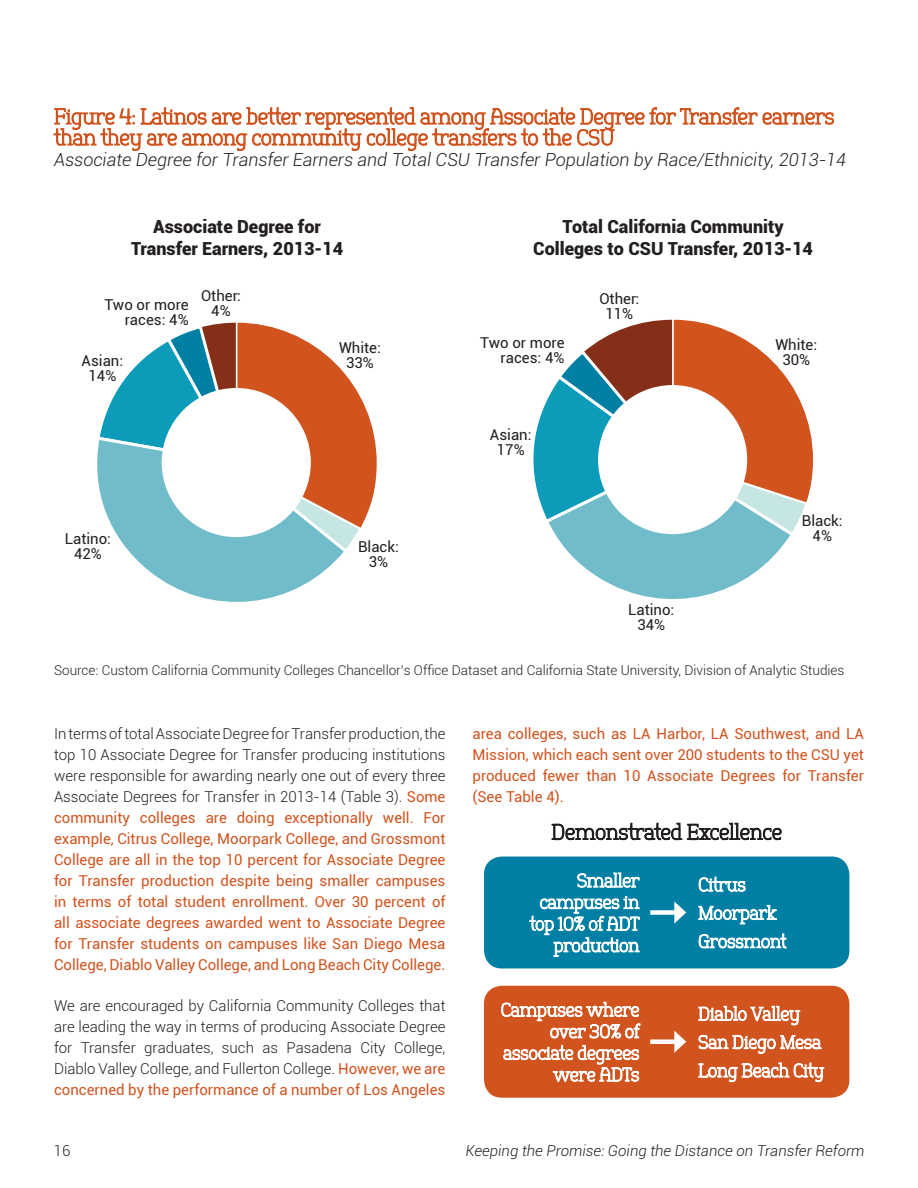
<style>
.page{position:relative;width:918px;height:1188px;background:#fff}
.page>*{position:absolute;margin:0;border:0;box-sizing:border-box;transform-origin:0 0}
.t1{font:900 18px/21.6px "Roboto";color:#231f20;text-align:center}
.t2{font:italic 300 18px "Roboto";color:#231f20}
.t3{font:15px/21px "Roboto";color:#d1541f;text-align:justify}
.t4{font:300 15px/21px "Roboto";color:#231f20;text-align:justify}
.t5{font:15px/15px "Roboto";color:#231f20;text-align:center}
.t6{font:italic 300 15px "Roboto";color:#231f20}
.t7{font:300 13.5px "Roboto";color:#231f20}
.s1{font-weight:300;color:#231f20}
.s2{font-weight:400;color:#d1541f}
</style>
<div class="page">
<svg style="left:53px;top:107px;width:782px;height:44px"></svg>
<svg style="left:132px;top:555px;width:209px;height:47px"></svg>
<svg style="left:97px;top:322px;width:280px;height:233px"></svg>
<div style="left:162px;top:388px;width:149px;height:149px;background:#fff;border-radius:50%"></div>
<svg style="left:533px;top:319px;width:280px;height:280px"></svg>
<div style="left:598px;top:385px;width:149px;height:149px;background:#fff;border-radius:50%"></div>
<svg style="left:551px;top:822px;width:231px;height:19px"></svg>
<div style="left:484px;top:857px;width:365px;height:111px;background:#007fa5;border-radius:18px"></div>
<svg style="left:577px;top:872px;width:63px;height:16px"></svg>
<svg style="left:529px;top:896px;width:111px;height:61px"></svg>
<svg style="left:698px;top:877px;width:48px;height:15px"></svg>
<svg style="left:698px;top:904px;width:80px;height:21px"></svg>
<svg style="left:698px;top:933px;width:89px;height:16px"></svg>
<div style="left:484px;top:986px;width:365px;height:112px;background:#d1541f;border-radius:18px"></div>
<svg style="left:501px;top:1001px;width:140px;height:82px"></svg>
<svg style="left:698px;top:1005px;width:124px;height:49px"></svg>
<svg style="left:698px;top:1062px;width:127px;height:21px"></svg>
<div style="left:650px;top:910px;width:28px;height:5px;background:#fff"></div>
<svg style="left:674px;top:901px;width:12px;height:23px"></svg>
<div style="left:650px;top:1039px;width:28px;height:5px;background:#fff"></div>
<svg style="left:674px;top:1031px;width:12px;height:22px"></svg>
<p class="t2" style="left:54px;top:150px;width:794px">Associate Degree for Transfer Earners and Total CSU Transfer Population by Race/Ethnicity, 2013-14</p>
<p class="t1" style="left:131px;top:216px;width:214px">Associate Degree for<br>Transfer Earners, 2013-14</p>
<p class="t1" style="left:533px;top:216px;width:281px">Total California Community<br>Colleges to CSU Transfer, 2013-14</p>
<p class="t5" style="left:104px;top:297px;width:86px;text-align:right">Two or more races: 4%</p>
<p class="t5" style="left:201px;top:289px;width:41px">Other:<br>4%</p>
<p class="t5" style="left:82px;top:354px;width:43px">Asian:<br>14%</p>
<p class="t5" style="left:65px;top:532px;width:48px">Latino:<br>42%</p>
<p class="t5" style="left:339px;top:340px;width:43px">White:<br>33%</p>
<p class="t5" style="left:358px;top:539px;width:42px">Black:<br>3%</p>
<p class="t5" style="left:480px;top:336px;width:86px;text-align:right">Two or more races: 4%</p>
<p class="t5" style="left:490px;top:428px;width:43px">Asian:<br>17%</p>
<p class="t5" style="left:599px;top:292px;width:41px">Other:<br>11%</p>
<p class="t5" style="left:628px;top:603px;width:48px">Latino:<br>34%</p>
<p class="t5" style="left:775px;top:337px;width:43px">White:<br>30%</p>
<p class="t5" style="left:802px;top:514px;width:42px">Black:<br>4%</p>
<p class="t7" style="left:54px;top:662px;width:792px">Source: Custom California Community Colleges Chancellor’s Office Dataset and California State University, Division of Analytic Studies</p>
<p class="t3" style="left:54px;top:723px;width:393px"><span class="s1">In terms of total Associate Degree for Transfer production, the top 10 Associate Degree for Transfer producing institutions were responsible for awarding nearly one out of every three Associate Degrees for Transfer in 2013-14 (Table 3).</span> Some community colleges are doing exceptionally well. For example, Citrus College, Moorpark College, and Grossmont College are all in the top 10 percent for Associate Degree for Transfer production despite being smaller campuses in terms of total student enrollment. Over 30 percent of all associate degrees awarded went to Associate Degree for Transfer students on campuses like San Diego Mesa College, Diablo Valley College, and Long Beach City College.</p>
<p class="t4" style="left:54px;top:995px;width:393px">We are encouraged by California Community Colleges that are leading the way in terms of producing Associate Degree for Transfer graduates, such as Pasadena City College, Diablo Valley College, and Fullerton College. <span class="s2">However, we are concerned by the performance of a number of Los Angeles</span></p>
<p class="t3" style="left:472px;top:723px;width:393px">area colleges, such as LA Harbor, LA Southwest, and LA Mission, which each sent over 200 students to the CSU yet produced fewer than 10 Associate Degrees for Transfer (See Table 4).</p>
<p class="t4" style="left:54px;top:1141px;width:18px">16</p>
<p class="t6" style="left:466px;top:1142px;width:400px">Keeping the Promise: Going the Distance on Transfer Reform</p>
</div>
